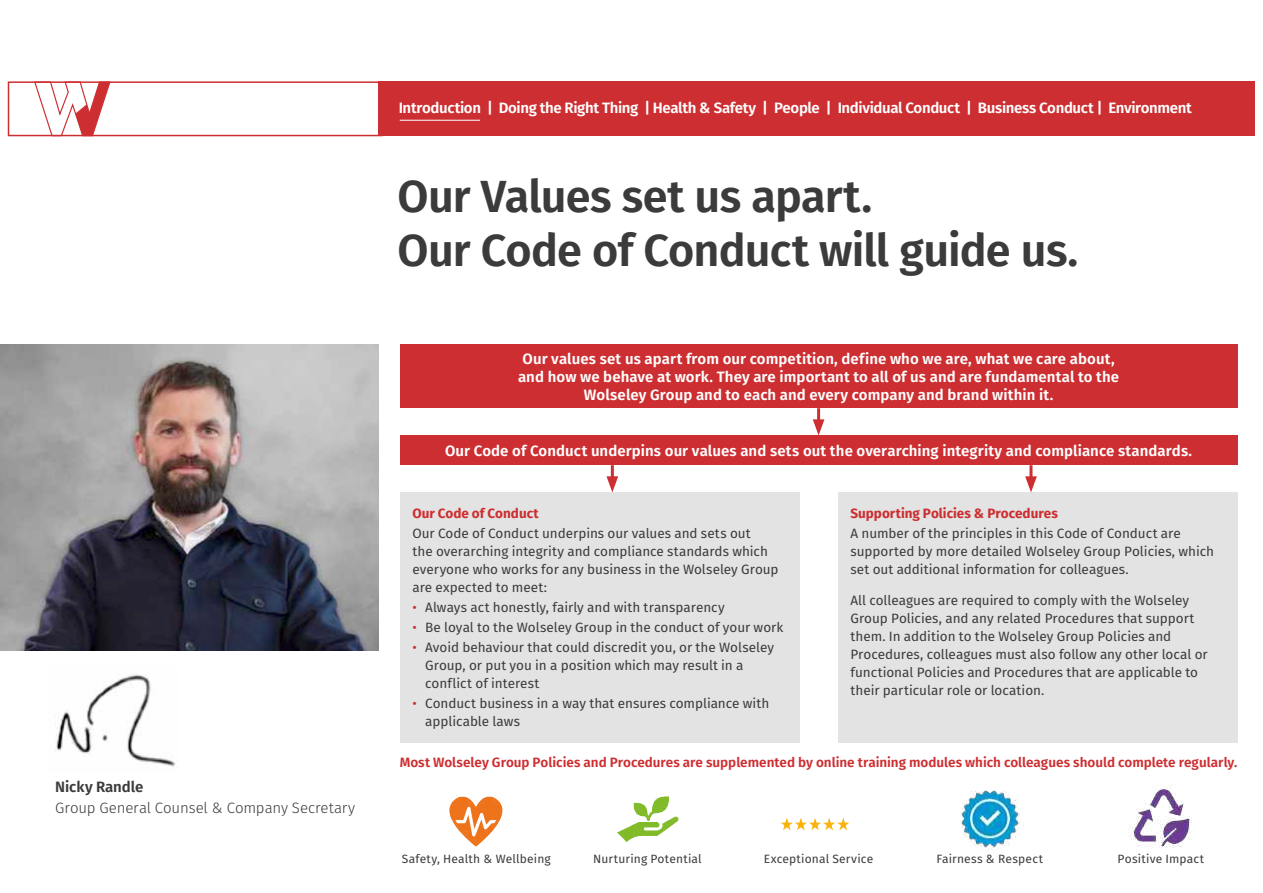
<style>
.page{position:relative;width:1263px;height:893px;background:#fff}
.page>*{position:absolute;margin:0;border:0;box-sizing:border-box;transform-origin:0 0}
.t1{font:600 45px/54px "Wolseley Sans";letter-spacing:-.02em;color:#3b3b3b}
.t2{font:600 15px/18px "Wolseley Sans";letter-spacing:.005em;color:#fff;text-align:center}
.t3{font:600 15px "Wolseley Sans";letter-spacing:-.025em;color:#fff}
.t4{font:300 15px "Wolseley Sans";letter-spacing:-.01em;color:#3b3b3b}
.t5{font:600 15px "Wolseley Sans";letter-spacing:-.005em;color:#3b3b3b}
.t6{font:13.5px/18px "Wolseley Sans";color:#3b3b3b}
.t7{font:600 13.5px "Wolseley Sans";color:#cd2e31}
.t8{font:700 13.5px "Wolseley Sans";color:#cd2e31}
.t9{font:12px "Wolseley Sans";letter-spacing:.015em;color:#3b3b3b}
.s1{color:#cd2e31}
</style>
<div class="page">
<svg style="left:33px;top:84px;width:78px;height:53px"></svg>
<div style="left:378px;top:81px;width:876px;height:55px;background:#cd2e31"></div>
<div style="left:8px;top:81px;width:375px;height:55px;border:2px solid #cd2e31"></div>
<div style="left:400px;top:492px;width:399px;height:251px;background:#e3e3e3"></div>
<div style="left:400px;top:344px;width:837px;height:64px;background:#cd2e31"></div>
<div style="left:400px;top:435px;width:837px;height:30px;background:#cd2e31"></div>
<hr style="left:400px;top:120px;width:80px;height:1px;background:#fff">
<div style="left:838px;top:492px;width:399px;height:251px;background:#e3e3e3"></div>
<img style="left:0;top:344px;width:378px;height:307px">
<img style="left:449px;top:796px;width:54px;height:51px">
<img style="left:617px;top:796px;width:62px;height:46px">
<img style="left:960px;top:790px;width:60px;height:60px">
<img style="left:1128px;top:785px;width:64px;height:63px">
<img style="left:780px;top:817px;width:70px;height:14px">
<hr style="left:817px;top:408px;width:3px;height:17px;background:#cd2e31">
<svg style="left:813px;top:419px;width:11px;height:16px"></svg>
<hr style="left:611px;top:465px;width:3px;height:17px;background:#cd2e31">
<svg style="left:606px;top:476px;width:12px;height:16px"></svg>
<hr style="left:1029px;top:465px;width:3px;height:17px;background:#cd2e31">
<svg style="left:1025px;top:476px;width:12px;height:16px"></svg>
<img style="left:55px;top:674px;width:121px;height:93px">
<p class="t5" style="left:55px;top:773px;width:90px">Nicky Randle</p>
<p class="t4" style="left:55px;top:794px;width:301px">Group General Counsel &amp; Company Secretary</p>
<p class="t3" style="left:399px;top:94px;width:795px">Introduction | Doing the Right Thing | Health &amp; Safety | People | Individual Conduct | Business Conduct | Environment</p>
<h1 class="t1" style="left:398px;top:165px;width:682px">Our Values set us apart.<br>Our Code of Conduct will guide us.</h1>
<p class="t2" style="left:518px;top:348px;width:602px">Our values set us apart from our competition, define who we are, what we care about, and how we behave at work. They are important to all of us and are fundamental to the<br>Wolseley Group and to each and every company and brand within it.</p>
<p class="t2" style="left:445px;top:440px;width:748px">Our Code of Conduct underpins our values and sets out the overarching integrity and compliance standards.</p>
<p class="t8" style="left:412px;top:501px;width:128px">Our Code of Conduct</p>
<p class="t6" style="left:412px;top:523px;width:368px">Our Code of Conduct underpins our values and sets out<br>the overarching integrity and compliance standards which everyone who works for any business in the Wolseley Group are expected to meet:</p>
<p class="t6" style="left:412px;top:597px;width:314px"><span class="s1">•</span> Always act honestly, fairly and with transparency</p>
<p class="t6" style="left:412px;top:617px;width:372px"><span class="s1">•</span> Be loyal to the Wolseley Group in the conduct of your work</p>
<p class="t6" style="left:425px;top:637px;width:350px;text-indent:-13px"><span class="s1">•</span> Avoid behaviour that could discredit you, or the Wolseley<br>Group, or put you in a position which may result in a conflict of interest</p>
<p class="t6" style="left:425px;top:693px;width:346px;text-indent:-13px"><span class="s1">•</span> Conduct business in a way that ensures compliance with applicable laws</p>
<p class="t8" style="left:850px;top:501px;width:209px">Supporting Policies &amp; Procedures</p>
<p class="t6" style="left:850px;top:523px;width:365px">A number of the principles in this Code of Conduct are supported by more detailed Wolseley Group Policies, which set out additional information for colleagues.</p>
<p class="t6" style="left:850px;top:589px;width:359px">All colleagues are required to comply with the Wolseley Group Policies, and any related Procedures that support them. In addition to the Wolseley Group Policies and Procedures, colleagues must also follow any other local or functional Policies and Procedures that are applicable to their particular role or location.</p>
<p class="t7" style="left:400px;top:750px;width:839px">Most Wolseley Group Policies and Procedures are supplemented by online training modules which colleagues should complete regularly.</p>
<p class="t9" style="left:402px;top:848px;width:150px">Safety, Health &amp; Wellbeing</p>
<p class="t9" style="left:593px;top:848px;width:110px">Nurturing Potential</p>
<p class="t9" style="left:764px;top:848px;width:111px">Exceptional Service</p>
<p class="t9" style="left:936px;top:848px;width:108px">Fairness &amp; Respect</p>
<p class="t9" style="left:1118px;top:848px;width:88px">Positive Impact</p>
</div>
